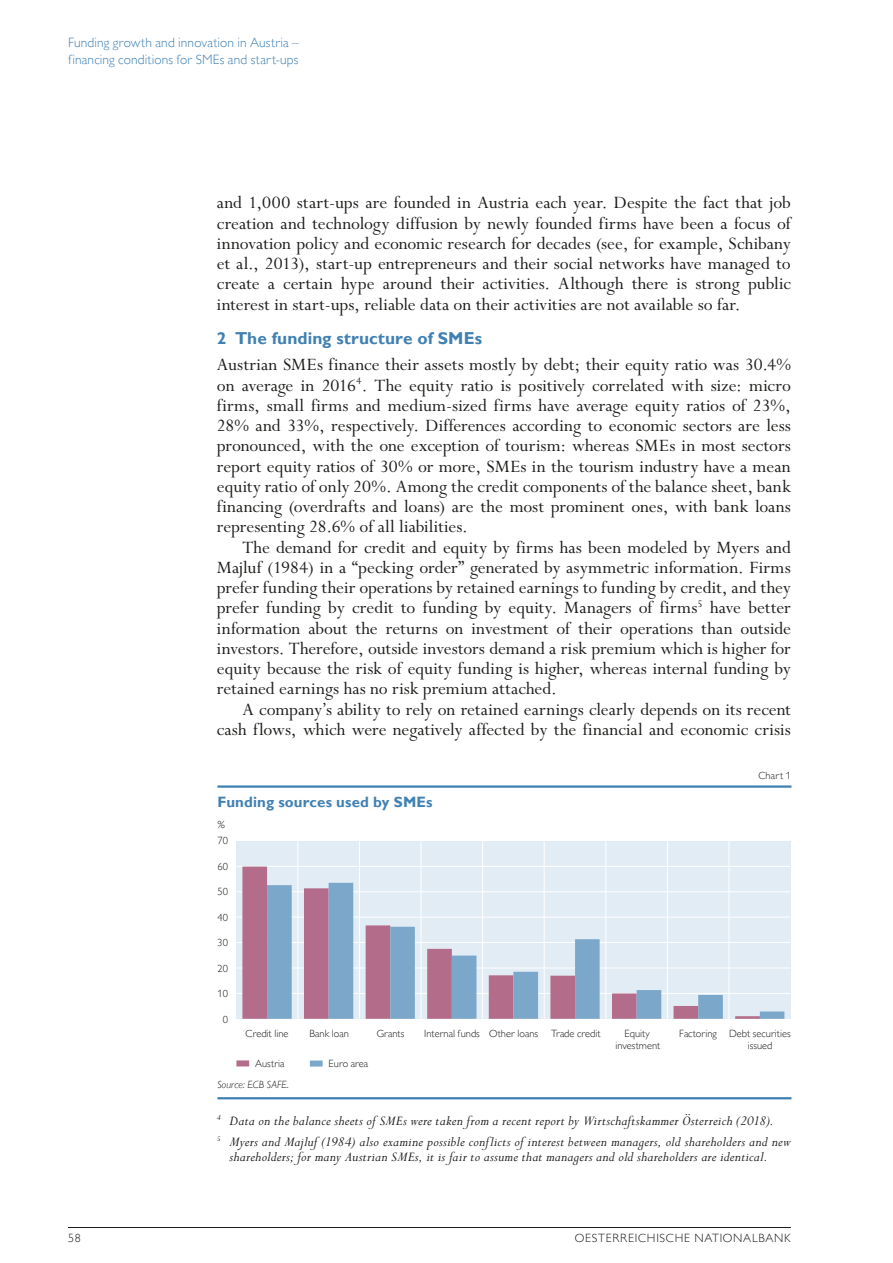
<style>
.page{position:relative;width:893px;height:1263px;background:#fff}
.page>*{position:absolute;margin:0;border:0;box-sizing:border-box;transform-origin:0 0}
.t1{font:19.5px/20.2px "Perpetua Std";color:#1d1d1b;text-align:justify}
.t2{font:700 17.25px "Gill Sans MT Pro";letter-spacing:.005em;color:#4081b3}
.t3{font:italic 15px/21.5px "Perpetua Std";letter-spacing:.015em;color:#1d1d1b}
.t4{font:700 15px "Gill Sans MT Pro";letter-spacing:.01em;color:#4081b3}
.t5{font:300 13.5px/16.5px "Gill Sans MT Pro";letter-spacing:.01em;color:#4081b3}
.t6{font:300 12px "Gill Sans MT Pro";letter-spacing:.06em;color:#1d1d1b}
.t7{font:300 10.5px/12.6px "Gill Sans MT Pro";color:#1d1d1b;text-align:center}
.t8{font:italic 300 10.5px "Gill Sans MT Pro";letter-spacing:.01em;color:#1d1d1b}
</style>
<div class="page">
<hr style="left:68px;top:1227px;width:723px;height:1px;background:#1d1d1b">
<hr style="left:217px;top:785px;width:574px;height:3px;background:#4081b3">
<hr style="left:217px;top:1097px;width:574px;height:2px;background:#4081b3">
<div style="left:236px;top:1060px;width:13px;height:6px;background:#b36c89"></div>
<div style="left:310px;top:1060px;width:13px;height:6px;background:#7aa7ca"></div>
<div style="left:236px;top:841px;width:555px;height:178px;background:#e2ecf4"></div>
<hr style="left:236px;top:993px;width:555px;height:1px;background:#fff">
<hr style="left:236px;top:967px;width:555px;height:1px;background:#fff">
<hr style="left:236px;top:942px;width:555px;height:1px;background:#fff">
<hr style="left:236px;top:917px;width:555px;height:1px;background:#fff">
<hr style="left:236px;top:891px;width:555px;height:1px;background:#fff">
<hr style="left:236px;top:866px;width:555px;height:1px;background:#fff">
<hr style="left:297px;top:841px;width:1px;height:178px;background:#fff">
<hr style="left:359px;top:841px;width:1px;height:178px;background:#fff">
<hr style="left:421px;top:841px;width:1px;height:178px;background:#fff">
<hr style="left:482px;top:841px;width:1px;height:178px;background:#fff">
<hr style="left:544px;top:841px;width:1px;height:178px;background:#fff">
<hr style="left:605px;top:841px;width:1px;height:178px;background:#fff">
<hr style="left:667px;top:841px;width:1px;height:178px;background:#fff">
<hr style="left:729px;top:841px;width:1px;height:178px;background:#fff">
<svg style="left:242px;top:866px;width:488px;height:153px"></svg>
<svg style="left:267px;top:883px;width:517px;height:136px"></svg>
<p class="t5" style="left:68px;top:34px;width:232px">Funding growth and innovation in Austria – financing conditions for SMEs and start-ups</p>
<p class="t1" style="left:217px;top:193px;width:576px">and 1,000 start-ups are founded in Austria each year. Despite the fact that job creation and technology diffusion by newly founded firms have been a focus of innovation policy and economic research for decades (see, for example, Schibany et al., 2013), start-up entrepreneurs and their social networks have managed to create a certain hype around their activities. Although there is strong public interest in start-ups, reliable data on their activities are not available so far.</p>
<p class="t2" style="left:217px;top:328px;width:267px">2 The funding structure of SMEs</p>
<p class="t1" style="left:217px;top:355px;width:576px">Austrian SMEs finance their assets mostly by debt; their equity ratio was 30.4% on average in 2016<sup>4</sup>. The equity ratio is positively correlated with size: micro firms, small firms and medium-sized firms have average equity ratios of 23%, 28% and 33%, respectively. Differences according to economic sectors are less pronounced, with the one exception of tourism: whereas SMEs in most sectors report equity ratios of 30% or more, SMEs in the tourism industry have a mean equity ratio of only 20%. Among the credit components of the balance sheet, bank financing (overdrafts and loans) are the most prominent ones, with bank loans representing 28.6% of all liabilities.</p>
<p class="t1" style="left:217px;top:537px;width:576px;text-indent:26px">The demand for credit and equity by firms has been modeled by Myers and Majluf (1984) in a “pecking order” generated by asymmetric information. Firms prefer funding their operations by retained earnings to funding by credit, and they prefer funding by credit to funding by equity. Managers of firms<sup>5</sup> have better information about the returns on investment of their operations than outside investors. Therefore, outside investors demand a risk premium which is higher for equity because the risk of equity funding is higher, whereas internal funding by retained earnings has no risk premium attached.</p>
<p class="t1" style="left:217px;top:700px;width:576px;text-align:right">A company’s ability to rely on retained earnings clearly depends on its recent cash flows, which were negatively affected by the financial and economic crisis</p>
<p class="t4" style="left:217px;top:792px;width:217px">Funding sources used by SMEs</p>
<p class="t8" style="left:217px;top:818px;width:9px">%</p>
<p class="t7" style="left:217px;top:834px;width:12px">70</p>
<p class="t7" style="left:217px;top:860px;width:12px">60</p>
<p class="t7" style="left:217px;top:885px;width:12px">50</p>
<p class="t7" style="left:217px;top:911px;width:12px">40</p>
<p class="t7" style="left:217px;top:936px;width:12px">30</p>
<p class="t7" style="left:217px;top:962px;width:12px">20</p>
<p class="t7" style="left:217px;top:987px;width:12px">10</p>
<p class="t7" style="left:223px;top:1013px;width:7px">0</p>
<p class="t7" style="left:758px;top:768px;width:34px">Chart 1</p>
<p class="t7" style="left:246px;top:1026px;width:44px">Credit line</p>
<p class="t7" style="left:310px;top:1026px;width:41px">Bank loan</p>
<p class="t7" style="left:377px;top:1026px;width:29px">Grants</p>
<p class="t7" style="left:424px;top:1026px;width:178px">Internal funds Other loans Trade credit</p>
<p class="t7" style="left:616px;top:1026px;width:46px">Equity investment</p>
<p class="t7" style="left:748px;top:1026px;width:44px;text-align:left;text-indent:-68px">Factoring Debt securities issued</p>
<p class="t7" style="left:255px;top:1056px;width:31px">Austria</p>
<p class="t7" style="left:329px;top:1057px;width:41px">Euro area</p>
<p class="t8" style="left:217px;top:1078px;width:73px">Source: ECB SAFE.</p>
<p class="t3" style="left:217px;top:1110px;width:575px"><sup>4</sup> Data on the balance sheets of SMEs were taken from a recent report by Wirtschaftskammer Österreich (2018).<br><sup>5</sup> Myers and Majluf (1984) also examine possible conflicts of interest between managers, old shareholders and new</p>
<p class="t3" style="left:230px;top:1146px;width:539px">shareholders; for many Austrian SMEs, it is fair to assume that managers and old shareholders are identical.</p>
<p class="t6" style="left:68px;top:1231px;width:14px">58</p>
<p class="t6" style="left:575px;top:1231px;width:218px">OESTERREICHISCHE NATIONALBANK</p>
</div>
